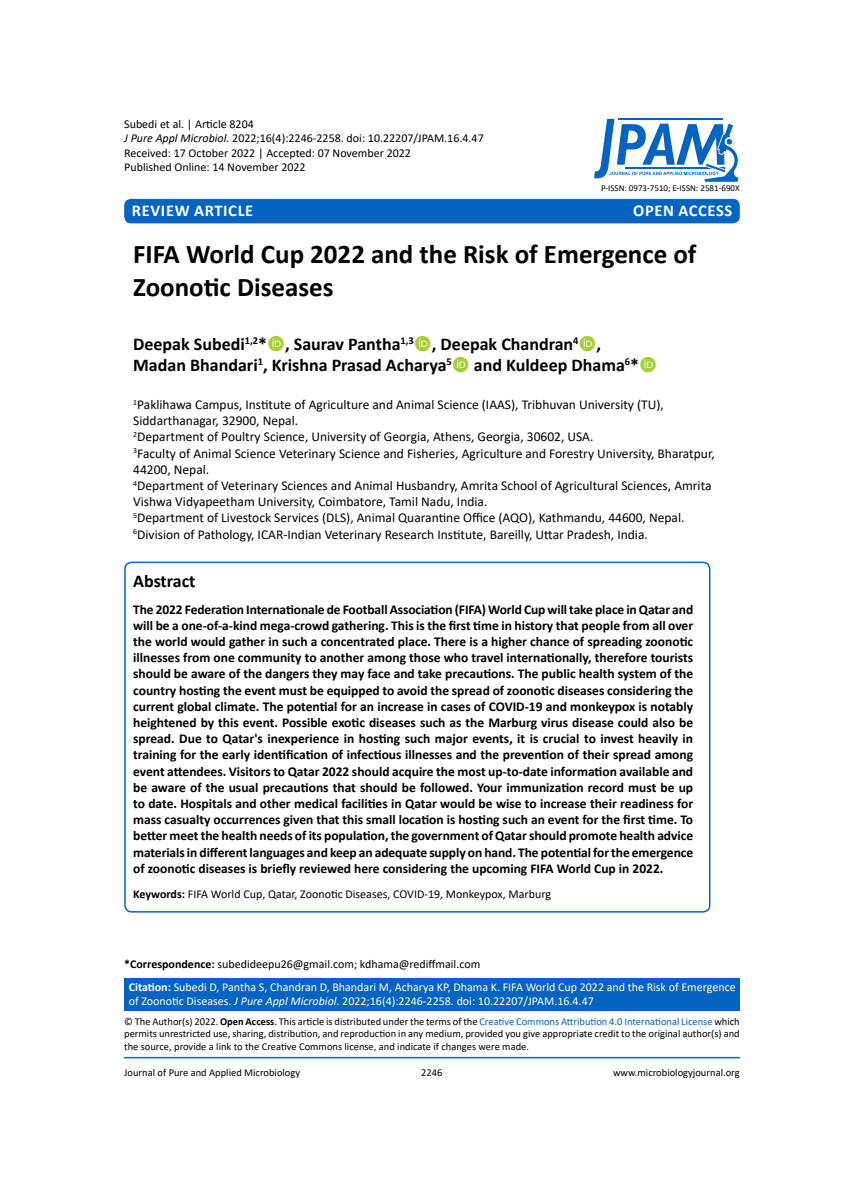
<style>
.page{position:relative;width:864px;height:1188px;background:#fff}
.page>*{position:absolute;margin:0;border:0;box-sizing:border-box;transform-origin:0 0}
.t1{font:700 27px/32.4px "Calibri";color:#000}
.t2{font:700 18px/21.6px "Calibri";color:#000}
.t3{font:700 16.5px "Calibri";letter-spacing:.04em;color:#fff}
.t4{font:700 13.5px/16.2px "Calibri";color:#000;text-align:justify}
.t5{font:13.5px/16.2px "Calibri";color:#000}
.t6{font:12px/14.4px "Calibri";color:#000}
.t7{font:12px/14.4px "Calibri";color:#fff}
.t8{font:10.5px/12.6px "Calibri";color:#000;text-align:justify}
.t9{font:9px "Calibri";color:#000}
.s1{font-style:italic}
.s2{font-weight:700}
.s3{color:#0563c1}
</style>
<div class="page">
<div style="left:124px;top:978px;width:616px;height:33px;background:#0563c1"></div>
<hr style="left:124px;top:1057px;width:616px;height:1px;background:#0563c1">
<div style="left:124px;top:199px;width:616px;height:24px;background:#0563c1;border-radius:7px"></div>
<svg style="left:594px;top:119px;width:145px;height:64px"></svg>
<div style="left:124px;top:562px;width:586px;height:351px;border:2px solid #0563c1;border-radius:7px"></div>
<p class="t6" style="left:124px;top:116px;width:361px">Subedi et al. | Article 8204<br><span class="s1">J Pure Appl Microbiol.</span> 2022;16(4):2246-2258. doi: 10.22207/JPAM.16.4.47<br>Received: 17 October 2022 | Accepted: 07 November 2022<br>Published Online: 14 November 2022</p>
<p class="t3" style="left:132px;top:198px;width:123px">ReVIEW Article</p>
<p class="t3" style="left:633px;top:198px;width:101px">OPEN ACCESS</p>
<p class="t9" style="left:601px;top:182px;width:140px">P-ISSN: 0973-7510; E-ISSN: 2581-690X</p>
<h1 class="t1" style="left:133px;top:238px;width:565px">FIFA World Cup 2022 and the Risk of Emergence of<br>Zoonotic Diseases</h1>
<h2 class="t2" style="left:133px;top:333px;width:507px">Deepak Subedi<sup>1,2</sup>* , Saurav Pantha<sup>1,3</sup> , Deepak Chandran<sup>4</sup> ,<br>Madan Bhandari<sup>1</sup>, Krishna Prasad Acharya<sup>5</sup> and Kuldeep Dhama<sup>6</sup>*</h2>
<p class="t5" style="left:133px;top:396px;width:583px"><sup>1</sup>Paklihawa Campus, Institute of Agriculture and Animal Science (IAAS), Tribhuvan University (TU), Siddarthanagar, 32900, Nepal.<br><sup>2</sup>Department of Poultry Science, University of Georgia, Athens, Georgia, 30602, USA.<br><sup>3</sup>Faculty of Animal Science Veterinary Science and Fisheries, Agriculture and Forestry University, Bharatpur, 44200, Nepal.<br><sup>4</sup>Department of Veterinary Sciences and Animal Husbandry, Amrita School of Agricultural Sciences, Amrita Vishwa Vidyapeetham University, Coimbatore, Tamil Nadu, India.<br><sup>5</sup>Department of Livestock Services (DLS), Animal Quarantine Office (AQO), Kathmandu, 44600, Nepal.<br><sup>6</sup>Division of Pathology, ICAR-Indian Veterinary Research Institute, Bareilly, Uttar Pradesh, India.</p>
<h2 class="t2" style="left:133px;top:570px;width:64px">Abstract</h2>
<p class="t4" style="left:133px;top:601px;width:562px">The 2022 Federation Internationale de Football Association (FIFA) World Cup will take place in Qatar and will be a one-of-a-kind mega-crowd gathering. This is the first time in history that people from all over the world would gather in such a concentrated place. There is a higher chance of spreading zoonotic illnesses from one community to another among those who travel internationally, therefore tourists should be aware of the dangers they may face and take precautions. The public health system of the country hosting the event must be equipped to avoid the spread of zoonotic diseases considering the current global climate. The potential for an increase in cases of COVID-19 and monkeypox is notably heightened by this event. Possible exotic diseases such as the Marburg virus disease could also be spread. Due to Qatar's inexperience in hosting such major events, it is crucial to invest heavily in training for the early identification of infectious illnesses and the prevention of their spread among event attendees. Visitors to Qatar 2022 should acquire the most up-to-date information available and be aware of the usual precautions that should be followed. Your immunization record must be up to date. Hospitals and other medical facilities in Qatar would be wise to increase their readiness for mass casualty occurrences given that this small location is hosting such an event for the first time. To better meet the health needs of its population, the government of Qatar should promote health advice materials in different languages and keep an adequate supply on hand. The potential for the emergence of zoonotic diseases is briefly reviewed here considering the upcoming FIFA World Cup in 2022.</p>
<p class="t6" style="left:133px;top:886px;width:419px"><span class="s2">Keywords:</span> FIFA World Cup, Qatar, Zoonotic Diseases, COVID-19, Monkeypox, Marburg</p>
<p class="t6" style="left:124px;top:957px;width:358px"><span class="s2">*Correspondence:</span> subedideepu26@gmail.com; kdhama@rediffmail.com</p>
<p class="t7" style="left:129px;top:979px;width:609px"><span class="s2">Citation:</span> Subedi D, Pantha S, Chandran D, Bhandari M, Acharya KP, Dhama K. FIFA World Cup 2022 and the Risk of Emergence of Zoonotic Diseases. <span class="s1">J Pure Appl Microbiol</span>. 2022;16(4):2246-2258. doi: 10.22207/JPAM.16.4.47</p>
<p class="t8" style="left:124px;top:1015px;width:617px">© The Author(s) 2022. <span class="s2">Open Access</span>. This article is distributed under the terms of the <span class="s3">Creative Commons Attribution 4.0 International License</span> which permits unrestricted use, sharing, distribution, and reproduction in any medium, provided you give appropriate credit to the original author(s) and the source, provide a link to the Creative Commons license, and indicate if changes were made.</p>
<p class="t8" style="left:124px;top:1066px;width:177px">Journal of Pure and Applied Microbiology</p>
<p class="t8" style="left:421px;top:1066px;width:23px">2246</p>
<p class="t8" style="left:613px;top:1066px;width:128px">www.microbiologyjournal.org</p>
</div>
